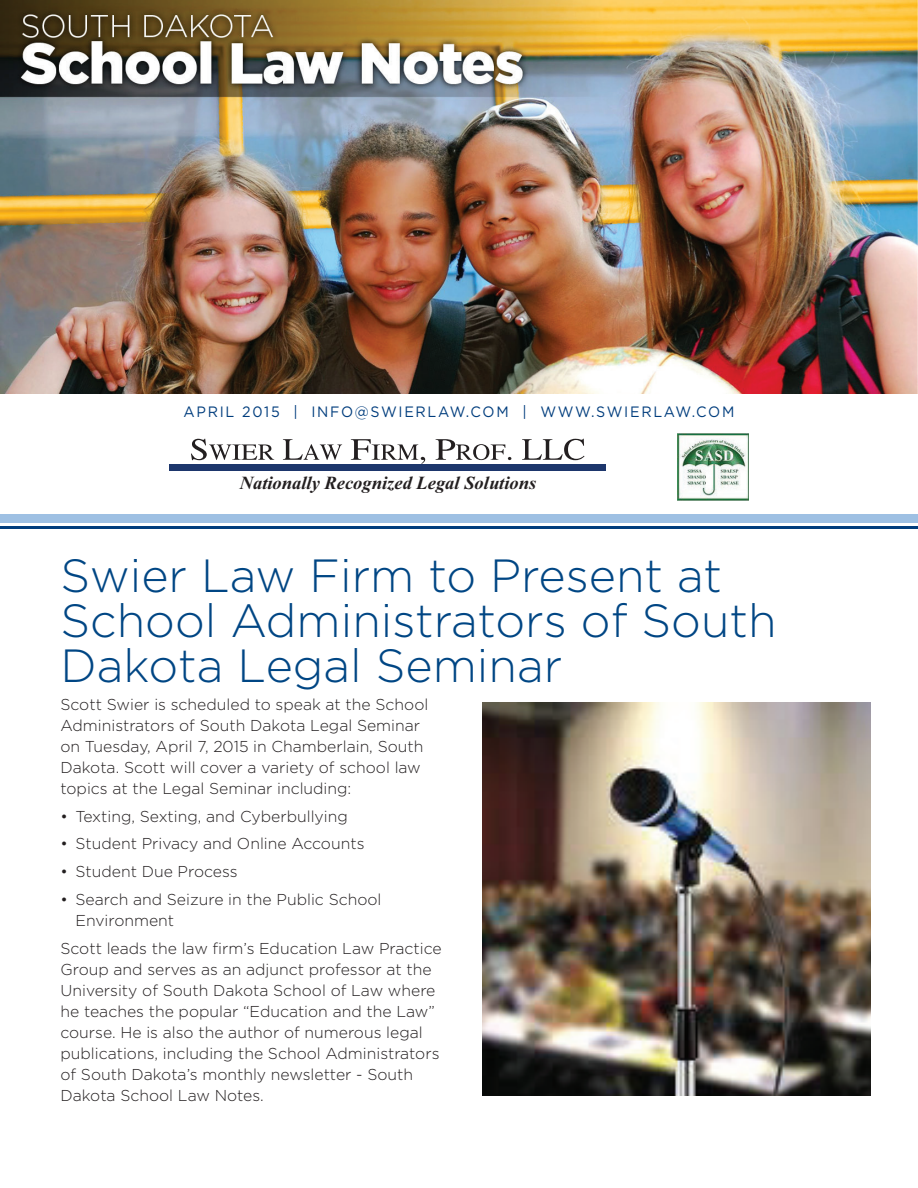
<style>
.page{position:relative;width:918px;height:1188px;background:#fff}
.page>*{position:absolute;margin:0;border:0;box-sizing:border-box;transform-origin:0 0}
.t1{font:300 46.5px/45px "Gotham";color:#004684}
.t2{font:italic 700 18.45px "Times New Roman";color:#231f20}
.t3{font:300 15.75px/21px "Gotham";color:#231f20}
.t4{font:15px "Gotham";letter-spacing:.12em;color:#013d7d;scale:.95 1}
</style>
<div class="page">
<img style="left:0;top:0;width:918px;height:394px">
<div style="left:0;top:514px;width:918px;height:9px;background:#9ec0e3"></div>
<hr style="left:0;top:526px;width:918px;height:3px;background:#013d7d">
<img style="left:677px;top:433px;width:71px;height:67px">
<div style="left:170px;top:464px;width:436px;height:6px;background:#1d366c"></div>
<svg style="left:191px;top:439px;width:83px;height:21px"></svg>
<svg style="left:283px;top:439px;width:59px;height:21px"></svg>
<svg style="left:351px;top:439px;width:74px;height:25px"></svg>
<svg style="left:436px;top:439px;width:75px;height:21px"></svg>
<svg style="left:522px;top:439px;width:62px;height:21px"></svg>
<img style="left:482px;top:702px;width:388px;height:394px">
<p class="t4" style="left:184px;top:402px;width:581px">APRIL 2015 | INFO@SWIERLAW.COM | WWW.SWIERLAW.COM</p>
<p class="t2" style="left:240px;top:470px;width:298px">Nationally Recognized Legal Solutions</p>
<h1 class="t1" style="left:60px;top:552px;width:718px">Swier Law Firm to Present at<br>School Administrators of South<br>Dakota Legal Seminar</h1>
<p class="t3" style="left:60px;top:693px;width:369px">Scott Swier is scheduled to speak at the School Administrators of South Dakota Legal Seminar on Tuesday, April 7, 2015 in Chamberlain, South Dakota. Scott will cover a variety of school law topics at the Legal Seminar including:</p>
<p class="t3" style="left:60px;top:805px;width:289px">• Texting, Sexting, and Cyberbullying</p>
<p class="t3" style="left:60px;top:833px;width:306px">• Student Privacy and Online Accounts</p>
<p class="t3" style="left:60px;top:861px;width:179px">• Student Due Process</p>
<p class="t3" style="left:75px;top:888px;width:308px;text-indent:-15px">• Search and Seizure in the Public School<br>Environment</p>
<p class="t3" style="left:60px;top:937px;width:383px">Scott leads the law firm’s Education Law Practice Group and serves as an adjunct professor at the University of South Dakota School of Law where he teaches the popular “Education and the Law” course. He is also the author of numerous legal publications, including the School Administrators of South Dakota’s monthly newsletter - South Dakota School Law Notes.</p>
</div>
